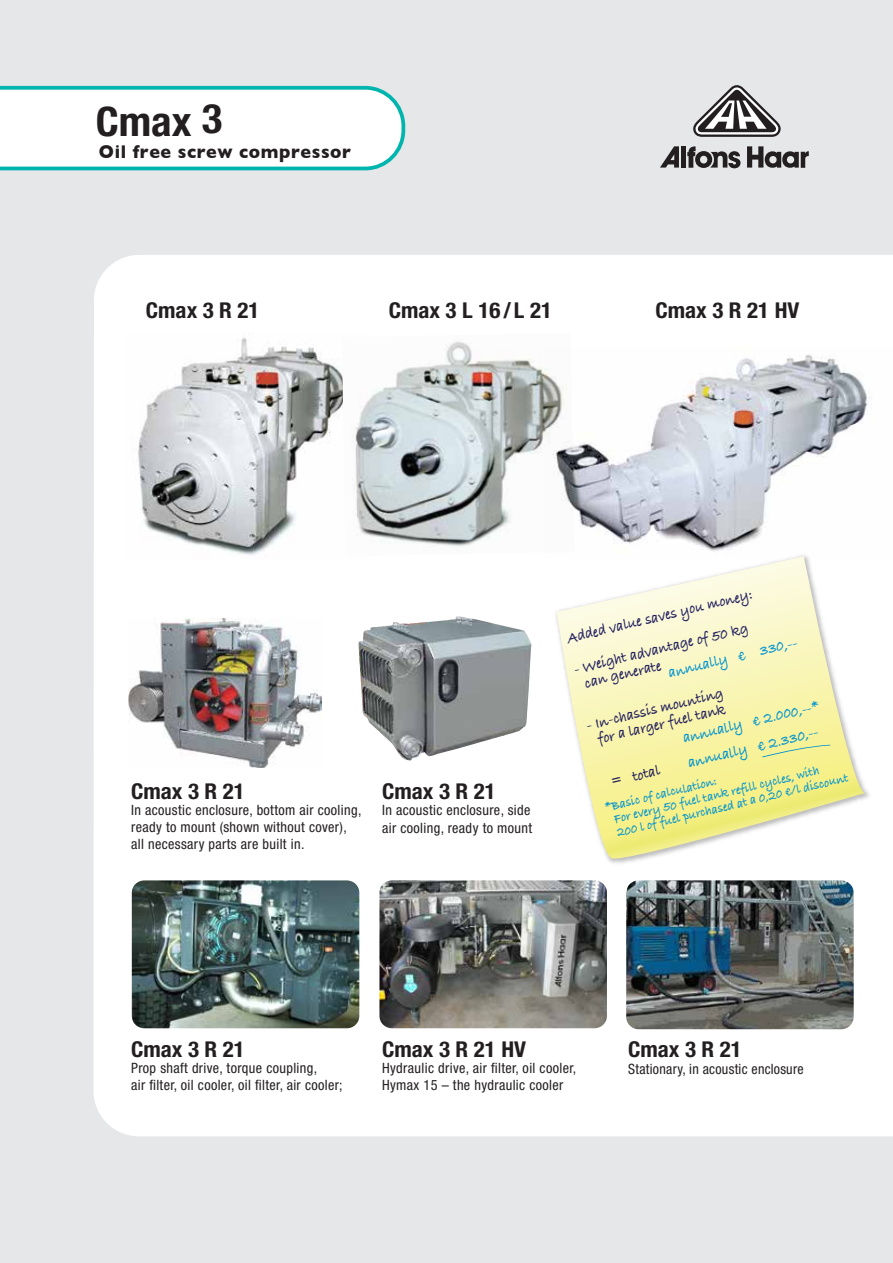
<style>
.page{position:relative;width:893px;height:1263px;background:#e6e7e8}
.page>*{position:absolute;margin:0;border:0;box-sizing:border-box;transform-origin:0 0}
.t1{font:700 condensed 40.8px "Helvetica Neue LT Std";color:#231f20;scale:1.05 1}
.t2{font:700 condensed 21.9px "Helvetica Neue LT Std";color:#231f20;scale:1.05 1}
.t3{font:700 18.75px "Gill Sans";letter-spacing:.035em;color:#231f20;scale:.95 1}
.t4{font:700 15.9px/15.6px "Bradley Hand ITCTT";color:#22205f;scale:.88 1}
.t5{font:700 15.9px "Bradley Hand ITCTT";color:#0093d0;scale:.88 1}
.t6{font:condensed 14.25px/16.5px "Helvetica Neue LT Std";letter-spacing:.025em;color:#231f20}
.t7{font:700 13.5px/13.8px "Bradley Hand ITCTT";color:#0093d0;scale:.88 1}
</style>
<div class="page">
<div style="left:93px;top:255px;width:800px;height:881px;background:#fff"></div>
<svg style="left:0;top:85px;width:406px;height:86px;background:#e6f7f6"></svg>
<div style="left:552px;top:558px;width:321px;height:310px;background:#fff"></div>
<svg style="left:557px;top:558px;width:308px;height:305px;background:#f8f6c7"></svg>
<svg style="left:762px;top:745px;width:69px;height:12px"></svg>
<img style="left:124px;top:333px;width:246px;height:226px">
<img style="left:342px;top:333px;width:232px;height:223px">
<img style="left:544px;top:346px;width:349px;height:212px">
<img style="left:129px;top:619px;width:193px;height:148px">
<img style="left:626px;top:880px;width:228px;height:149px">
<img style="left:132px;top:880px;width:227px;height:148px">
<img style="left:379px;top:880px;width:228px;height:148px">
<img style="left:358px;top:616px;width:174px;height:145px">
<svg style="left:660px;top:146px;width:19px;height:22px"></svg>
<div style="left:681px;top:146px;width:5px;height:22px;background:#231f20"></div>
<svg style="left:693px;top:85px;width:88px;height:52px"></svg>
<svg style="left:687px;top:146px;width:53px;height:22px"></svg>
<svg style="left:747px;top:146px;width:62px;height:22px"></svg>
<h1 class="t1" style="left:96px;top:97px;width:122px">Cmax 3</h1>
<h3 class="t3" style="left:99px;top:137px;width:267px">Oil free screw compressor</h3>
<h2 class="t2" style="left:146px;top:297px;width:110px">Cmax 3 R 21</h2>
<h2 class="t2" style="left:389px;top:297px;width:157px">Cmax 3 L 16 / L 21</h2>
<h2 class="t2" style="left:655px;top:297px;width:139px">Cmax 3 R 21 HV</h2>
<h2 class="t2" style="left:131px;top:778px;width:110px">Cmax 3 R 21</h2>
<p class="t6" style="left:131px;top:802px;width:232px">In acoustic enclosure, bottom air cooling, ready to mount (shown without cover), all necessary parts are built in.</p>
<h2 class="t2" style="left:382px;top:778px;width:110px">Cmax 3 R 21</h2>
<p class="t6" style="left:382px;top:802px;width:151px;line-height:17.2px">In acoustic enclosure, side air cooling, ready to mount</p>
<p class="t4" style="left:565px;top:631px;width:217px;rotate:-14deg">Added value saves you money:</p>
<p class="t4" style="left:579px;top:660px;width:196px;text-indent:-7px;rotate:-14deg">- Weight advantage of 50 kg can generate</p>
<p class="t5" style="left:666px;top:662px;width:152px;rotate:-14deg">annually € 330,--</p>
<p class="t4" style="left:585px;top:717px;width:161px;text-align:center;rotate:-14deg">- In-chassis mounting for a larger fuel tank</p>
<p class="t5" style="left:680px;top:727px;width:161px;rotate:-14deg">annually € 2.000,--*</p>
<p class="t5" style="left:685px;top:752px;width:154px;rotate:-14deg">annually € 2.330,--</p>
<p class="t7" style="left:609px;top:799px;width:271px;text-indent:-6px;rotate:-14deg">*Basic of calculation:<br>For every 50 fuel tank refill cycles, with<br>200 l of fuel purchased at a 0,20 €/l discount</p>
<p class="t4" style="left:609px;top:774px;width:59px;rotate:-14deg">= total</p>
<h2 class="t2" style="left:131px;top:1036px;width:110px">Cmax 3 R 21</h2>
<p class="t6" style="left:131px;top:1060px;width:213px">Prop shaft drive, torque coupling,<br>air filter, oil cooler, oil filter, air cooler;</p>
<h2 class="t2" style="left:382px;top:1036px;width:139px">Cmax 3 R 21 HV</h2>
<p class="t6" style="left:382px;top:1060px;width:196px">Hydraulic drive, air filter, oil cooler,<br>Hymax 15 – the hydraulic cooler</p>
<h2 class="t2" style="left:628px;top:1036px;width:110px">Cmax 3 R 21</h2>
<p class="t6" style="left:628px;top:1060px;width:177px">Stationary, in acoustic enclosure</p>
</div>
